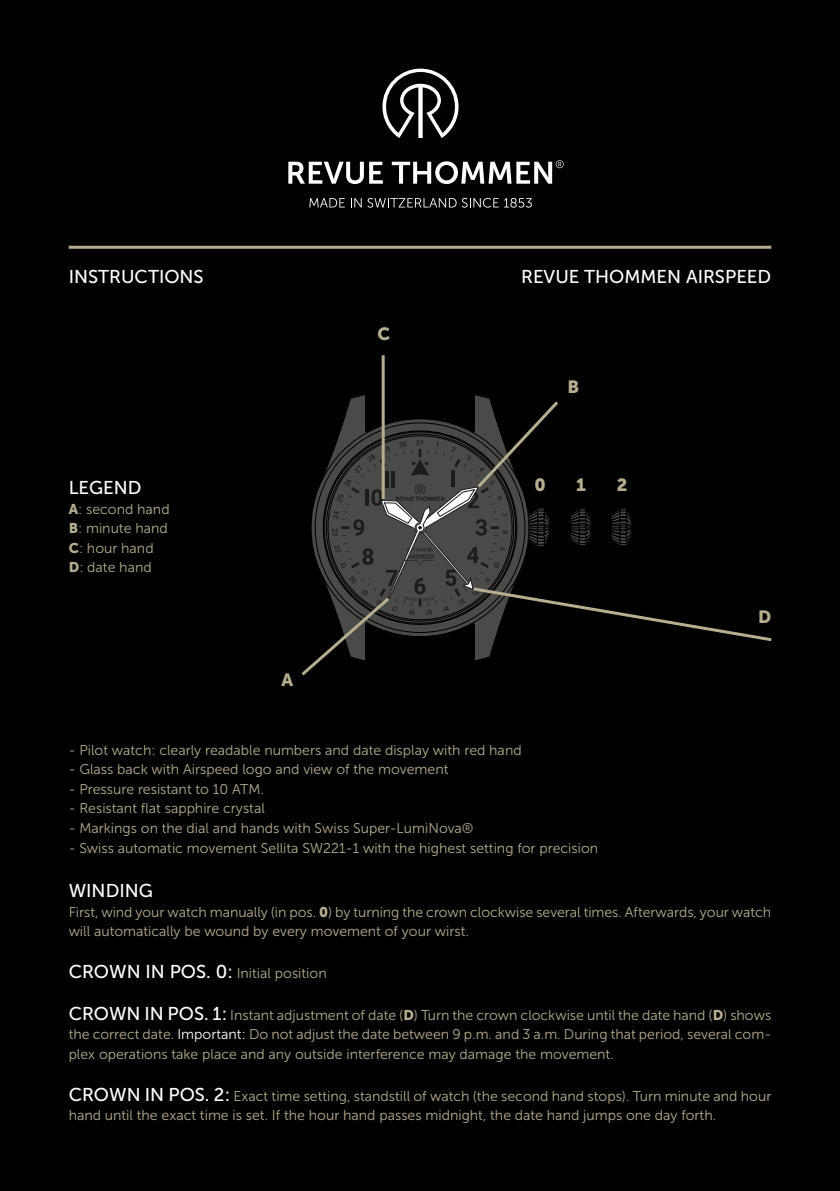
<style>
.page{position:relative;width:840px;height:1191px;background:#fff}
.page>*{position:absolute;margin:0;border:0;box-sizing:border-box;transform-origin:0 0}
.t1{font:18.6px "Museo Sans 500";color:#fff}
.t2{font:17.6px "Museo Sans 900";color:#b6ae8e}
.t3{font:14.2px/19.6px "Museo Sans 300";color:#b6ae8e}
.s1{font-family:"Museo Sans 900"}
.s2{font-family:"Museo Sans 500";font-size:18.6px;color:#fff}
.s3{color:#fff}
</style>
<div class="page">
<div style="left:0;top:0;width:839px;height:1191px;background:#000"></div>
<svg style="left:382px;top:69px;width:76px;height:69px"></svg>
<svg style="left:288px;top:162px;width:75px;height:22px"></svg>
<svg style="left:369px;top:162px;width:13px;height:22px"></svg>
<svg style="left:309px;top:198px;width:35px;height:9px"></svg>
<svg style="left:351px;top:198px;width:10px;height:9px"></svg>
<svg style="left:367px;top:198px;width:164px;height:10px"></svg>
<svg style="left:391px;top:160px;width:172px;height:24px"></svg>
<hr style="left:69px;top:246px;width:701px;height:3px;background:#b6ae8e">
<hr style="left:381px;top:355px;width:3px;height:144px;background:#b6ae8e">
<svg style="left:301px;top:393px;width:471px;height:283px"></svg>
<h1 class="t1" style="left:69px;top:267px;width:136px">INSTRUCTIONS</h1>
<h1 class="t1" style="left:521px;top:267px;width:251px">REVUE THOMMEN AIRSPEED</h1>
<h1 class="t1" style="left:69px;top:477px;width:74px">LEGEND</h1>
<p class="t3" style="left:69px;top:499px;width:102px"><span class="s1">A</span> : second hand<br><span class="s1">B</span> : minute hand<br><span class="s1">C</span> : hour hand<br><span class="s1">D</span> : date hand</p>
<p class="t2" style="left:377px;top:324px;width:14px">C</p>
<p class="t2" style="left:281px;top:669px;width:13px">A</p>
<p class="t2" style="left:567px;top:377px;width:13px">B</p>
<p class="t2" style="left:534px;top:474px;width:13px">0</p>
<p class="t2" style="left:575px;top:474px;width:11px">1</p>
<p class="t2" style="left:616px;top:474px;width:12px">2</p>
<p class="t2" style="left:757px;top:606px;width:15px">D</p>
<p class="t3" style="left:69px;top:740px;width:454px">- Pilot watch: clearly readable numbers and date display with red hand</p>
<p class="t3" style="left:69px;top:759px;width:381px">- Glass back with Airspeed logo and view of the movement</p>
<p class="t3" style="left:69px;top:779px;width:197px">- Pressure resistant to 10 ATM.</p>
<p class="t3" style="left:69px;top:799px;width:197px">- Resistant flat sapphire crystal</p>
<p class="t3" style="left:69px;top:818px;width:406px">- Markings on the dial and hands with Swiss Super-LumiNova®</p>
<p class="t3" style="left:69px;top:838px;width:530px">- Swiss automatic movement Sellita SW221-1 with the highest setting for precision</p>
<h1 class="t1" style="left:69px;top:880px;width:86px">WINDING</h1>
<p class="t3" style="left:69px;top:902px;width:703px">First, wind your watch manually (in pos. <span class="s1">0</span>) by turning the crown clockwise several times. Afterwards, your watch will automatically be wound by every movement of your wirst.</p>
<p class="t3" style="left:69px;top:963px;width:259px"><span class="s2">CROWN IN POS. 0 :</span> Initial position</p>
<p class="t3" style="left:69px;top:1005px;width:703px;text-align:justify"><span class="s2">CROWN IN POS. 1 :</span> Instant adjustment of date (<span class="s1">D</span>) Turn the crown clockwise until the date hand (<span class="s1">D</span>) shows the correct date. <span class="s3">Important :</span> Do not adjust the date between 9 p.m. and 3 a.m. During that period, several com&shy;plex operations take place and any outside interference may damage the movement.</p>
<p class="t3" style="left:69px;top:1086px;width:703px"><span class="s2">CROWN IN POS. 2 :</span> Exact time setting, standstill of watch (the second hand stops). Turn minute and hour hand until the exact time is set. If the hour hand passes midnight, the date hand jumps one day forth.</p>
</div>
